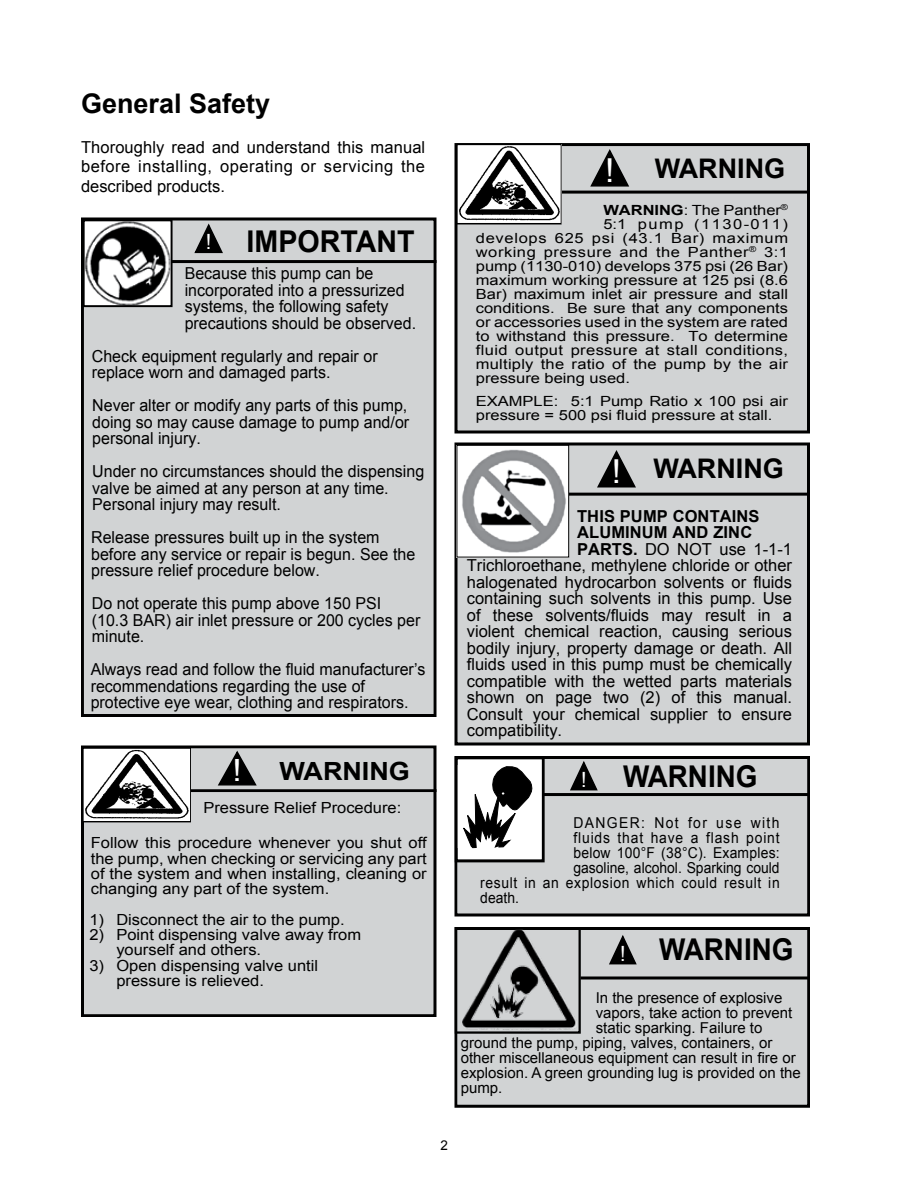
<style>
.page{position:relative;width:918px;height:1188px;background:#fff}
.page>*{position:absolute;margin:0;border:0;box-sizing:border-box;transform-origin:0 0}
.t1{font:700 30px "Arial";color:#000;scale:.93 1}
.t2{font:700 30px "Arial";color:#000;scale:.95 1}
.t3{font:700 27px "Arial";color:#000}
.t4{font:700 25.05px "Arial";color:#000;scale:1.08 1}
.t5{font:16.5px/16.5px "Arial";color:#000}
.t6{font:700 16.5px "Arial";letter-spacing:.005em;color:#000}
.t7{font:15.3px/15.3px "Arial";color:#000;scale:1.08 1}
.t8{font:15px "Arial";color:#000}
.t9{font:15px "Arial";color:#000;scale:.93 1}
.t10{font:15px "Arial";letter-spacing:.045em;color:#000;scale:.93 1}
.t11{font:15px "Arial";letter-spacing:.06em;color:#000;scale:.93 1}
.t12{font:15px "Arial";letter-spacing:.1em;color:#000;scale:.93 1}
.t13{font:14.1px/14px "Arial";color:#000;scale:1.18 1}
.t14{font:14.1px "Arial";letter-spacing:.025em;color:#000;scale:1.18 1}
.t15{font:14.1px "Arial";letter-spacing:.03em;color:#000;scale:1.18 1}
.t16{font:14.1px "Arial";letter-spacing:.04em;color:#000;scale:1.18 1}
.t17{font:14.1px "Arial";letter-spacing:.09em;color:#000;scale:1.18 1}
.t18{font:13.5px "Arial";color:#000}
.s1{font-weight:400;font-size:21px;color:#fff}
.s2{font-weight:400;font-size:30.6px;color:#fff}
.s3{font-weight:400;font-size:33px;color:#fff}
.s4{font-weight:700}
</style>
<div class="page">
<div style="left:456px;top:928px;width:353px;height:178px;background:#d1d3d4"></div>
<div style="left:454px;top:927px;width:356px;height:181px;border:3px solid #000"></div>
<div style="left:456px;top:758px;width:353px;height:157px;background:#d1d3d4"></div>
<div style="left:454px;top:756px;width:356px;height:160px;border:3px solid #000"></div>
<div style="left:458px;top:758px;width:85px;height:103px;background:#fff"></div>
<svg style="left:463px;top:766px;width:69px;height:82px"></svg>
<div style="left:455px;top:756px;width:90px;height:106px;border:3px solid #000"></div>
<svg style="left:570px;top:761px;width:28px;height:30px"></svg>
<hr style="left:543px;top:793px;width:267px;height:3px;background:#000">
<div style="left:82px;top:219px;width:353px;height:497px;background:#d1d3d4"></div>
<div style="left:81px;top:218px;width:356px;height:499px;border:3px solid #000"></div>
<svg style="left:194px;top:223px;width:29px;height:31px"></svg>
<hr style="left:170px;top:260px;width:267px;height:3px;background:#000">
<img style="left:86px;top:222px;width:84px;height:82px">
<div style="left:83px;top:219px;width:90px;height:88px;border:2px solid #000"></div>
<div style="left:82px;top:747px;width:353px;height:269px;background:#d1d3d4"></div>
<div style="left:81px;top:745px;width:355px;height:272px;border:3px solid #000"></div>
<svg style="left:217px;top:750px;width:40px;height:36px"></svg>
<hr style="left:188px;top:789px;width:248px;height:3px;background:#000">
<img style="left:85px;top:749px;width:104px;height:71px">
<div style="left:83px;top:747px;width:108px;height:75px;border:1px solid #000"></div>
<div style="left:456px;top:444px;width:352px;height:300px;background:#d1d3d4"></div>
<div style="left:454px;top:442px;width:356px;height:304px;border:3px solid #000"></div>
<svg style="left:597px;top:450px;width:39px;height:38px"></svg>
<hr style="left:569px;top:493px;width:241px;height:3px;background:#000">
<img style="left:459px;top:447px;width:108px;height:108px">
<div style="left:457px;top:445px;width:112px;height:112px;border:1px solid #000"></div>
<div style="left:456px;top:145px;width:352px;height:287px;background:#d1d3d4"></div>
<div style="left:455px;top:143px;width:355px;height:291px;border:3px solid #000"></div>
<svg style="left:590px;top:149px;width:40px;height:38px"></svg>
<hr style="left:561px;top:191px;width:249px;height:3px;background:#000">
<img style="left:459px;top:146px;width:101px;height:76px">
<div style="left:457px;top:144px;width:105px;height:80px;border:1px solid #000"></div>
<img style="left:458px;top:930px;width:120px;height:100px">
<div style="left:455px;top:927px;width:126px;height:107px;border:2px solid #000"></div>
<svg style="left:609px;top:935px;width:28px;height:30px"></svg>
<hr style="left:580px;top:977px;width:230px;height:2px;background:#000">
<h2 class="t3" style="left:81px;top:86px;width:191px">General Safety</h2>
<p class="t5" style="left:81px;top:137px;width:346px;line-height:19.8px;text-align:justify">Thoroughly read and understand this manual before installing, operating or servicing the described products.</p>
<h1 class="t2" style="left:206px;top:221px;width:221px"><span class="s1">!</span> IMPORTANT</h1>
<p class="t5" style="left:185px;top:265px;width:233px">Because this pump can be incorporated into a pressurized systems, the following safety precautions should be observed.</p>
<p class="t5" style="left:92px;top:348px;width:287px">Check equipment regularly and repair or replace worn and damaged parts.</p>
<p class="t5" style="left:92px;top:397px;width:319px;text-align:justify">Never alter or modify any parts of this pump, doing so may cause damage to pump and/or personal injury.</p>
<p class="t5" style="left:92px;top:463px;width:334px">Under no circumstances should the dispensing valve be aimed at any person at any time.<br>Personal injury may result.</p>
<p class="t5" style="left:91px;top:529px;width:326px">Release pressures built up in the system before any service or repair is begun. See the pressure relief procedure below.</p>
<p class="t5" style="left:92px;top:595px;width:330px">Do not operate this pump above 150 PSI (10.3 BAR) air inlet pressure or 200 cycles per minute.</p>
<p class="t5" style="left:91px;top:661px;width:336px">Always read and follow the fluid manufacturer’s recommendations regarding the use of protective eye wear, clothing and respirators.</p>
<h3 class="t4" style="left:233px;top:755px;width:166px"><span class="s2">!</span> WARNING</h3>
<p class="t7" style="left:203px;top:800px;width:185px">Pressure Relief Procedure:</p>
<p class="t7" style="left:91px;top:835px;width:313px;text-align:justify">Follow this procedure whenever you shut off the pump, when checking or servicing any part of the system and when installing, cleaning or changing any part of the system.</p>
<p class="t7" style="left:89px;top:912px;width:238px">1) Disconnect the air to the pump.</p>
<p class="t7" style="left:116px;top:927px;width:228px;text-indent:-27px">2) Point dispensing valve away from yourself and others.</p>
<p class="t7" style="left:116px;top:958px;width:188px;text-indent:-27px">3) Open dispensing valve until pressure is relieved.</p>
<h2 class="t3" style="left:605px;top:151px;width:182px"><span class="s3">!</span> WARNING</h2>
<p class="t13" style="left:603px;top:203px;width:158px"><span class="s4">WARNING</span>: The Panther<sup>®</sup></p>
<p class="t17" style="left:603px;top:215px;width:158px">5:1 pump (1130-011)</p>
<p class="t16" style="left:476px;top:229px;width:266px">develops 625 psi (43.1 Bar) maximum</p>
<p class="t15" style="left:476px;top:243px;width:266px">working pressure and the Panther<sup>®</sup> 3:1</p>
<p class="t13" style="left:476px;top:259px;width:266px">pump (1130-010) develops 375 psi (26 Bar)</p>
<p class="t13" style="left:476px;top:273px;width:266px">maximum working pressure at 125 psi (8.6</p>
<p class="t13" style="left:476px;top:287px;width:266px">Bar) maximum inlet air pressure and stall</p>
<p class="t13" style="left:476px;top:301px;width:266px">conditions. Be sure that any components</p>
<p class="t13" style="left:476px;top:315px;width:266px">or accessories used in the system are rated</p>
<p class="t13" style="left:476px;top:329px;width:266px">to withstand this pressure. To determine</p>
<p class="t14" style="left:476px;top:341px;width:266px">fluid output pressure at stall conditions,</p>
<p class="t13" style="left:476px;top:357px;width:266px">multiply the ratio of the pump by the air</p>
<p class="t13" style="left:476px;top:371px;width:132px">pressure being used.</p>
<p class="t13" style="left:476px;top:394px;width:266px">EXAMPLE: 5:1 Pump Ratio x 100 psi air pressure = 500 psi fluid pressure at stall.</p>
<h2 class="t3" style="left:612px;top:450px;width:173px"><span class="s3">!</span> WARNING</h2>
<p class="t6" style="left:577px;top:505px;width:184px">THIS PUMP CONTAINS</p>
<p class="t6" style="left:577px;top:521px;width:177px">ALUMINUM AND ZINC</p>
<p class="t5" style="left:577px;top:541px;width:216px"><span class="s4">PARTS.</span> DO NOT use 1-1-1</p>
<p class="t5" style="left:467px;top:557px;width:327px">Trichloroethane, methylene chloride or other</p>
<p class="t5" style="left:467px;top:574px;width:327px">halogenated hydrocarbon solvents or fluids</p>
<p class="t5" style="left:467px;top:590px;width:327px">containing such solvents in this pump. Use</p>
<p class="t5" style="left:467px;top:607px;width:327px">of these solvents/fluids may result in a</p>
<p class="t5" style="left:467px;top:623px;width:327px">violent chemical reaction, causing serious</p>
<p class="t5" style="left:467px;top:640px;width:327px">bodily injury, property damage or death. All</p>
<p class="t5" style="left:467px;top:656px;width:327px">fluids used in this pump must be chemically</p>
<p class="t5" style="left:467px;top:673px;width:327px">compatible with the wetted parts materials</p>
<p class="t5" style="left:467px;top:689px;width:327px">shown on page two (2) of this manual.</p>
<p class="t5" style="left:467px;top:706px;width:327px">Consult your chemical supplier to ensure</p>
<p class="t5" style="left:467px;top:722px;width:97px">compatibility.</p>
<h1 class="t1" style="left:581px;top:757px;width:191px"><span class="s1">!</span> WARNING</h1>
<p class="t12" style="left:573px;top:813px;width:223px">DANGER: Not for use with</p>
<p class="t11" style="left:573px;top:828px;width:223px">fluids that have a flash point</p>
<p class="t9" style="left:573px;top:843px;width:223px">below 100°F (38°C). Examples:</p>
<p class="t9" style="left:573px;top:858px;width:223px">gasoline, alcohol. Sparking could</p>
<p class="t10" style="left:480px;top:873px;width:324px">result in an explosion which could result in</p>
<p class="t9" style="left:480px;top:888px;width:43px">death.</p>
<h1 class="t1" style="left:620px;top:929px;width:188px"><span class="s1">!</span> WARNING</h1>
<p class="t8" style="left:596px;top:988px;width:188px">In the presence of explosive</p>
<p class="t8" style="left:596px;top:1003px;width:198px">vapors, take action to prevent</p>
<p class="t8" style="left:596px;top:1018px;width:168px">static sparking. Failure to</p>
<p class="t8" style="left:461px;top:1033px;width:313px">ground the pump, piping, valves, containers, or</p>
<p class="t8" style="left:461px;top:1048px;width:337px">other miscellaneous equipment can result in fire or</p>
<p class="t8" style="left:461px;top:1063px;width:342px">explosion. A green grounding lug is provided on the</p>
<p class="t8" style="left:461px;top:1078px;width:43px">pump.</p>
<p class="t18" style="left:441px;top:1136px;width:9px">2</p>
</div>
